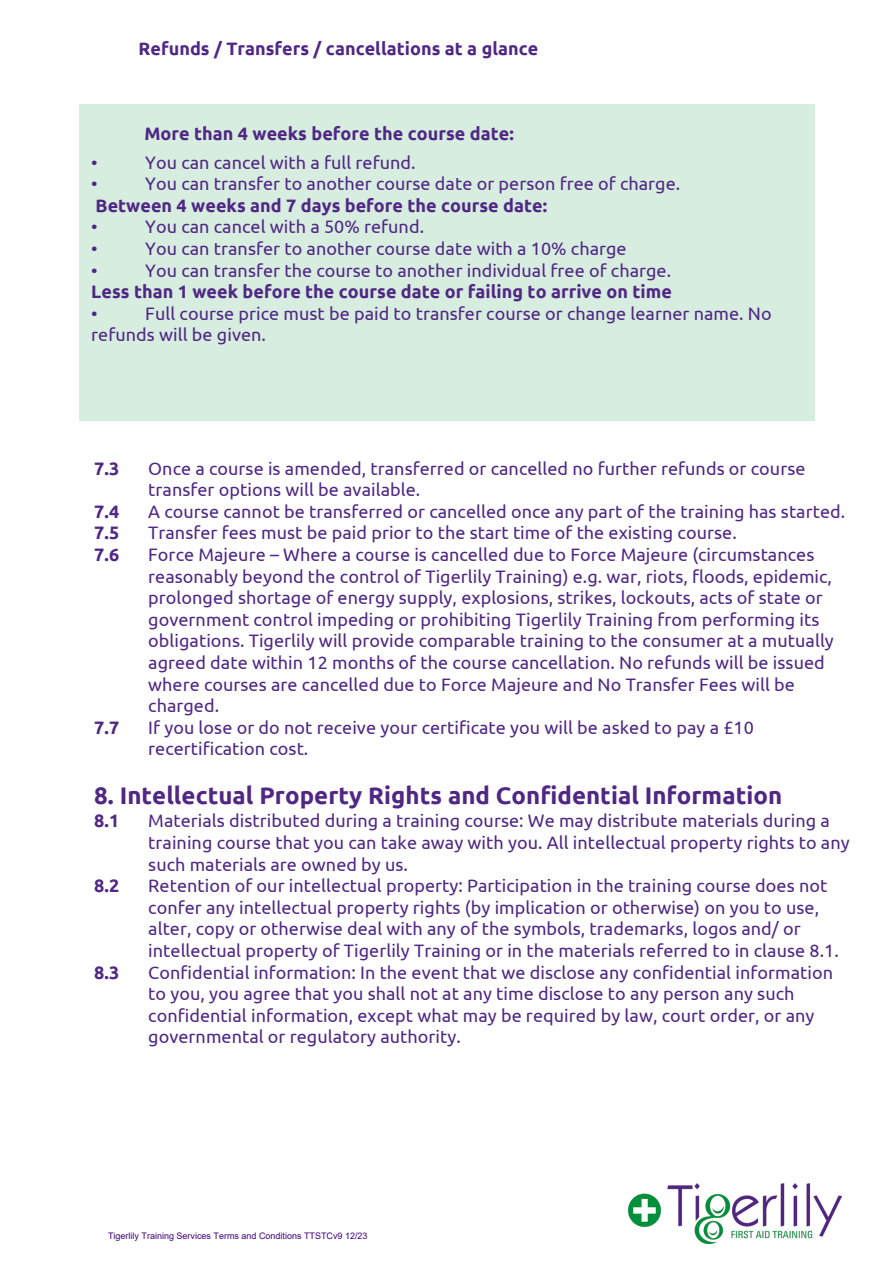
<style>
.page{position:relative;width:893px;height:1263px;background:#fff}
.page>*{position:absolute;margin:0;border:0;box-sizing:border-box;transform-origin:0 0}
.t1{font:700 24px "Ubuntu";color:#502784}
.t2{font:18px/21.6px "Ubuntu";letter-spacing:.005em;color:#502784}
.t3{font:700 18px/21.6px "Ubuntu";letter-spacing:.005em;color:#502784;text-align:right}
.t4{font:9px "Arial";color:#400080}
.s1{font-style:inherit}
.s2{font-weight:700}
.s3{font-weight:400}
</style>
<div class="page">
<img style="left:628px;top:1183px;width:214px;height:61px">
<div style="left:80px;top:105px;width:735px;height:316px;background:#d7ede0"></div>
<p class="t3" style="left:138px;top:38px;width:401px">Refunds / Transfers / cancellations at a glance</p>
<p class="t3" style="left:144px;top:123px;width:371px">More than 4 weeks before the course date:</p>
<p class="t2" style="left:91px;top:151px;width:8px">•</p>
<p class="t2" style="left:145px;top:151px;width:272px">You can cancel with a full refund.</p>
<p class="t2" style="left:91px;top:172px;width:8px">•</p>
<p class="t2" style="left:96px;top:172px;width:586px;text-indent:50px">You can transfer to another course date <span class="s1">or person</span> free of charge.<br><span class="s2">Between 4 weeks and 7 days before the course date:</span></p>
<p class="t2" style="left:91px;top:216px;width:8px">•</p>
<p class="t2" style="left:145px;top:216px;width:280px">You can cancel with a 50% refund.</p>
<p class="t2" style="left:91px;top:237px;width:8px">•</p>
<p class="t2" style="left:145px;top:237px;width:483px">You can transfer to another course date <span class="s1">with a 10% charge</span></p>
<p class="t2" style="left:91px;top:259px;width:8px">•</p>
<p class="t3" style="left:91px;top:259px;width:582px"><span class="s3">You can transfer the course to another individual free of</span> <span class="s3">charge.<br></span>Less than 1 week before the course date or failing to arrive on time</p>
<p class="t2" style="left:91px;top:302px;width:8px">•</p>
<p class="t2" style="left:91px;top:302px;width:682px;text-indent:54px">Full course price must be paid to transfer course or change learner name. No refunds will be given.</p>
<p class="t3" style="left:94px;top:457px;width:26px">7.3</p>
<p class="t2" style="left:148px;top:457px;width:659px">Once a course is amended, transferred or cancelled no further refunds or course transfer options will be available.</p>
<p class="t3" style="left:94px;top:500px;width:26px">7.4</p>
<p class="t2" style="left:148px;top:500px;width:698px">A course cannot be transferred or cancelled once any part of the training has started.</p>
<p class="t3" style="left:94px;top:522px;width:26px">7.5</p>
<p class="t2" style="left:148px;top:522px;width:590px">Transfer fees must be paid prior to the start time of the existing course.</p>
<p class="t3" style="left:94px;top:543px;width:26px">7.6</p>
<p class="t2" style="left:148px;top:543px;width:687px">Force Majeure – Where a course is cancelled due to Force Majeure (circumstances reasonably beyond the control of Tigerlily Training) e.g. war, riots, floods, epidemic, prolonged shortage of energy supply, explosions, strikes, lockouts, acts of state or government control impeding or prohibiting Tigerlily Training from performing its obligations. Tigerlily will provide comparable training to the consumer at a mutually agreed date within 12 months of the course cancellation. No refunds will be issued where courses are cancelled due to Force Majeure and No Transfer Fees will be charged.</p>
<p class="t3" style="left:94px;top:716px;width:26px">7.7</p>
<p class="t2" style="left:148px;top:716px;width:607px">If you lose or do not receive your certificate you will be asked to pay a £10 recertification cost.</p>
<h1 class="t1" style="left:94px;top:780px;width:689px">8. Intellectual Property Rights and Confidential Information</h1>
<p class="t3" style="left:94px;top:810px;width:26px">8.1</p>
<p class="t2" style="left:148px;top:810px;width:703px">Materials distributed during a training course: We may distribute materials during a training course that you can take away with you. All intellectual property rights to any such materials are owned by us.</p>
<p class="t3" style="left:94px;top:875px;width:26px">8.2</p>
<p class="t2" style="left:148px;top:874px;width:692px">Retention of our intellectual property: Participation in the training course does not confer any intellectual property rights (by implication or otherwise) on you to use, alter, copy or otherwise deal with any of the symbols, trademarks, logos and/ or intellectual property of Tigerlily Training or in the materials referred to in clause 8.1.</p>
<p class="t3" style="left:94px;top:961px;width:26px">8.3</p>
<p class="t2" style="left:148px;top:961px;width:686px">Confidential information: In the event that we disclose any confidential information to you, you agree that you shall not at any time disclose to any person any such confidential information, except what may be required by law, court order, or any governmental or regulatory authority.</p>
<p class="t4" style="left:108px;top:1229px;width:261px">Tigerlily Training Services Terms and Conditions TTSTCv9 <span class="s1">12/23</span></p>
</div>
